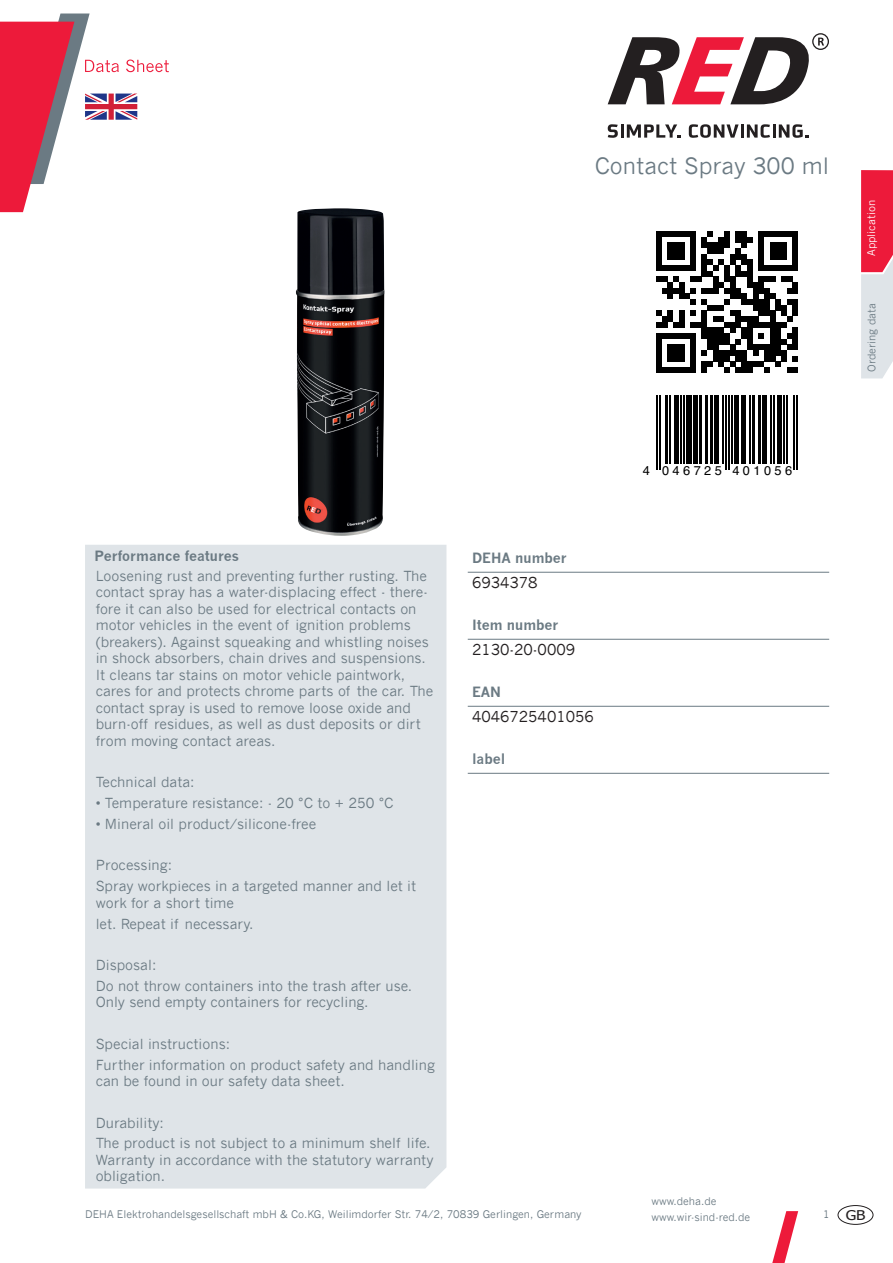
<style>
.page{position:relative;width:893px;height:1263px;background:#fff}
.page>*{position:absolute;margin:0;border:0;box-sizing:border-box;transform-origin:0 0}
.t1{font:22.5px "News Gothic";color:#6b7a83}
.t2{font:15px "News Gothic";color:#231f20}
.t3{font:13.8px/16.5px "News Gothic";color:#6b7a83}
.t4{font:700 13.8px "News Gothic";color:#6b7a83}
.t5{font:13.5px "Tahoma";color:#231f20;scale:1.17 1}
.t6{font:12.75px "Helvetica";letter-spacing:.27em;color:#000}
.t7{font:10.5px/16.5px "News Gothic";color:#6b7a83}
.t8{font:10.5px "News Gothic";color:#fff}
.s1{font-family:"News Gothic";font-size:10.5px;color:#6b7a83}
</style>
<div class="page">
<svg style="left:608px;top:33px;width:221px;height:71px"></svg>
<svg style="left:608px;top:124px;width:10px;height:14px"></svg>
<hr style="left:620px;top:124px;width:3px;height:14px;background:#231f20">
<svg style="left:627px;top:124px;width:54px;height:14px"></svg>
<svg style="left:689px;top:124px;width:50px;height:14px"></svg>
<hr style="left:741px;top:124px;width:3px;height:14px;background:#231f20">
<svg style="left:747px;top:124px;width:23px;height:14px"></svg>
<hr style="left:772px;top:124px;width:3px;height:14px;background:#231f20">
<svg style="left:779px;top:124px;width:30px;height:14px"></svg>
<svg style="left:861px;top:170px;width:32px;height:208px;background:#e68496"></svg>
<svg style="left:772px;top:1211px;width:26px;height:52px"></svg>
<div style="left:838px;top:1205px;width:35px;height:19px;border:1px solid #231f20;border-radius:50%"></div>
<div style="left:85px;top:545px;width:361px;height:643px;background:#dfe4e8"></div>
<svg style="left:0;top:14px;width:169px;height:198px"></svg>
<img style="left:296px;top:208px;width:89px;height:328px">
<svg style="left:656px;top:231px;width:142px;height:142px"></svg>
<hr style="left:656px;top:395px;width:2px;height:75px;background:#000">
<hr style="left:659px;top:395px;width:2px;height:75px;background:#000">
<hr style="left:665px;top:395px;width:3px;height:68px;background:#000">
<hr style="left:669px;top:395px;width:2px;height:68px;background:#000">
<hr style="left:674px;top:395px;width:4px;height:68px;background:#000">
<hr style="left:680px;top:395px;width:1px;height:68px;background:#000">
<hr style="left:683px;top:395px;width:1px;height:68px;background:#000">
<div style="left:686px;top:395px;width:6px;height:68px;background:#000"></div>
<div style="left:693px;top:395px;width:5px;height:68px;background:#000"></div>
<hr style="left:699px;top:395px;width:3px;height:68px;background:#000">
<hr style="left:705px;top:395px;width:3px;height:68px;background:#000">
<hr style="left:710px;top:395px;width:3px;height:68px;background:#000">
<div style="left:714px;top:395px;width:5px;height:68px;background:#000"></div>
<hr style="left:722px;top:395px;width:1px;height:68px;background:#000">
<hr style="left:725px;top:395px;width:1px;height:75px;background:#000">
<hr style="left:728px;top:395px;width:1px;height:75px;background:#000">
<hr style="left:731px;top:395px;width:1px;height:68px;background:#000">
<hr style="left:734px;top:395px;width:4px;height:68px;background:#000">
<div style="left:741px;top:395px;width:5px;height:68px;background:#000"></div>
<hr style="left:749px;top:395px;width:1px;height:68px;background:#000">
<hr style="left:752px;top:395px;width:3px;height:68px;background:#000">
<hr style="left:758px;top:395px;width:3px;height:68px;background:#000">
<div style="left:762px;top:395px;width:5px;height:68px;background:#000"></div>
<hr style="left:770px;top:395px;width:1px;height:68px;background:#000">
<hr style="left:773px;top:395px;width:1px;height:68px;background:#000">
<div style="left:777px;top:395px;width:5px;height:68px;background:#000"></div>
<hr style="left:783px;top:395px;width:2px;height:68px;background:#000">
<hr style="left:786px;top:395px;width:2px;height:68px;background:#000">
<hr style="left:794px;top:395px;width:1px;height:75px;background:#000">
<hr style="left:797px;top:395px;width:1px;height:75px;background:#000">
<hr style="left:468px;top:572px;width:361px;height:1px;background:#6b7a83">
<hr style="left:468px;top:639px;width:361px;height:1px;background:#6b7a83">
<hr style="left:468px;top:706px;width:361px;height:1px;background:#6b7a83">
<hr style="left:468px;top:773px;width:361px;height:1px;background:#6b7a83">
<h1 class="t1" style="left:595px;top:152px;width:236px">Contact Spray 300 ml</h1>
<p class="t4" style="left:95px;top:547px;width:146px">Performance features</p>
<p class="t3" style="left:96px;top:568px;width:339px">Loosening rust and preventing further rusting. The contact spray has a water-displacing effect - there&shy;fore it can also be used for electrical contacts on motor vehicles in the event of ignition problems (breakers). Against squeaking and whistling noises in shock absorbers, chain drives and suspensions.<br>It cleans tar stains on motor vehicle paintwork, cares for and protects chrome parts of the car. The contact spray is used to remove loose oxide and burn-off residues, as well as dust deposits or dirt from moving contact areas.</p>
<p class="t3" style="left:96px;top:774px;width:100px">Technical data:</p>
<p class="t3" style="left:96px;top:795px;width:299px">• Temperature resistance: - 20 °C to + 250 °C</p>
<p class="t3" style="left:96px;top:816px;width:222px">• Mineral oil product/silicone-free</p>
<p class="t3" style="left:96px;top:855px;width:322px;line-height:20.7px">Processing:<br>Spray workpieces in a targeted manner and let it</p>
<p class="t3" style="left:96px;top:892px;width:159px;line-height:20.7px">work for a short time let. Repeat if necessary.</p>
<p class="t3" style="left:96px;top:954px;width:318px;line-height:20.7px">Disposal:<br>Do not throw containers into the trash after use.</p>
<p class="t3" style="left:96px;top:994px;width:274px">Only send empty containers for recycling.</p>
<p class="t3" style="left:96px;top:1033px;width:341px;line-height:20.7px">Special instructions:<br>Further information on product safety and handling</p>
<p class="t3" style="left:96px;top:1073px;width:251px">can be found in our safety data sheet.</p>
<p class="t3" style="left:96px;top:1112px;width:336px;line-height:20.7px">Durability:<br>The product is not subject to a minimum shelf life.</p>
<p class="t3" style="left:96px;top:1151px;width:339px">Warranty in accordance with the statutory warranty obligation.</p>
<p class="t4" style="left:472px;top:550px;width:96px">DEHA number</p>
<p class="t2" style="left:472px;top:574px;width:67px">6934378</p>
<p class="t4" style="left:472px;top:617px;width:88px">Item number</p>
<p class="t2" style="left:472px;top:641px;width:105px">2130-20-0009</p>
<p class="t4" style="left:472px;top:684px;width:31px">EAN</p>
<p class="t2" style="left:472px;top:708px;width:123px">4046725401056</p>
<p class="t4" style="left:472px;top:751px;width:35px">label</p>
<p class="t6" style="left:643px;top:461px;width:151px">4 046725 401056</p>
<p class="t8" style="left:865px;top:256px;width:57px;rotate:-90deg">Application</p>
<p class="t7" style="left:863px;top:372px;width:70px;rotate:-90deg">Ordering data</p>
<p class="t7" style="left:651px;top:1192px;width:100px">www.deha.de www.wir-sind-red.de</p>
<p class="t7" style="left:85px;top:1206px;width:498px">DEHA Elektrohandelsgesellschaft mbH &amp; Co.KG, Weilimdorfer Str. 74/2, 70839 Gerlingen, Germany</p>
<p class="t5" style="left:823px;top:1206px;width:38px"><span class="s1">1</span> GB</p>
</div>
